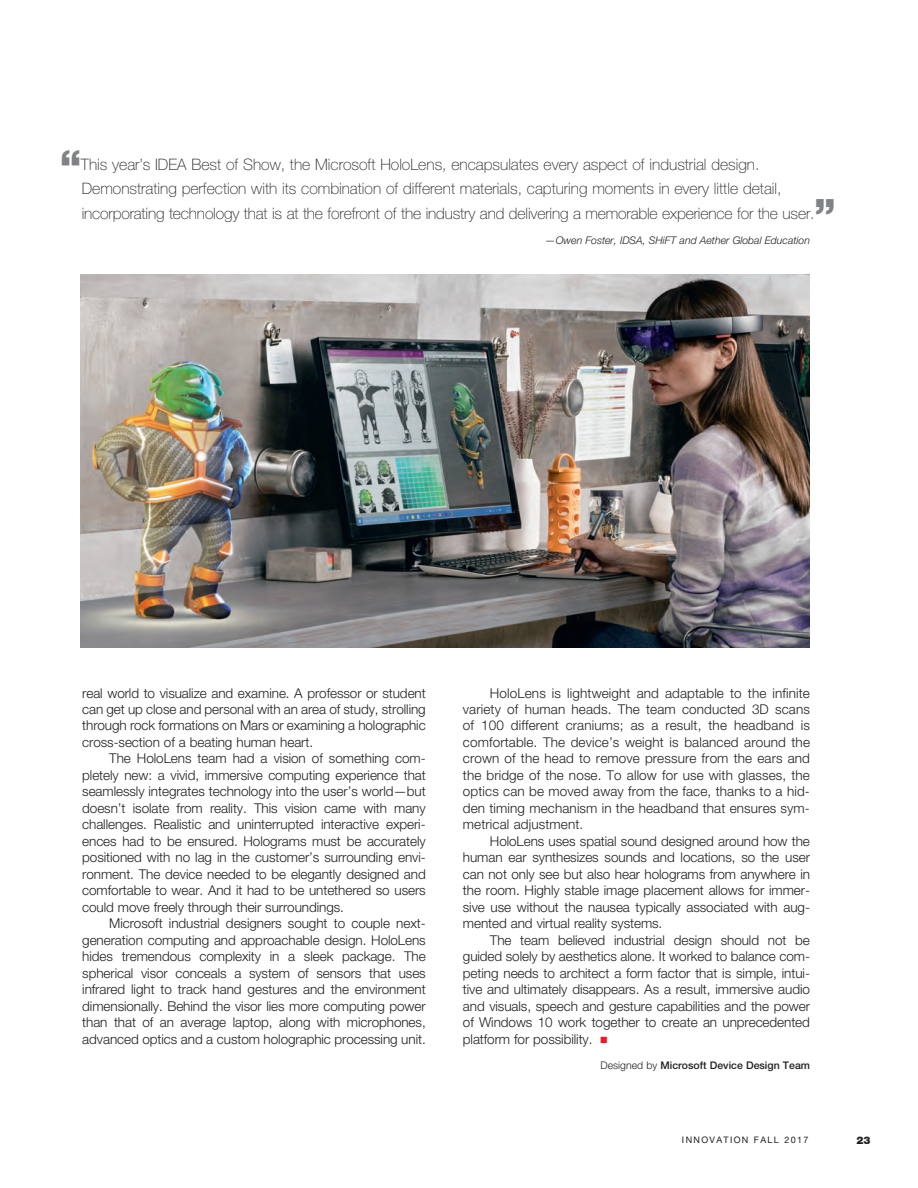
<style>
.page{position:relative;width:918px;height:1188px;background:#fff}
.page>*{position:absolute;margin:0;border:0;box-sizing:border-box;transform-origin:0 0}
.t1{font:900 40.5px "Helvetica Neue LT Std";color:#808285}
.t2{font:100 15.75px/24.8px "Helvetica Neue LT Std";color:#231f20}
.t3{font:300 13.5px/16.5px "Helvetica Neue LT Std";letter-spacing:-.005em;color:#231f20;text-align:justify}
.t4{font:italic 300 10.5px "Helvetica Neue LT Std";color:#231f20}
.t5{font:500 10.5px "Helvetica Neue LT Std";color:#231f20}
.t6{font:900 10.5px "Helvetica Neue LT Std";color:#231f20}
.t7{font:9px "Helvetica Neue LT Std";letter-spacing:.15em;color:#231f20}
.s1{color:#ee1b2c}
.s2{font-weight:300}
</style>
<div class="page">
<img style="left:81px;top:275px;width:729px;height:373px">
<h1 class="t1" style="left:60px;top:140px;width:23px">“</h1>
<p class="t2" style="left:81px;top:152px;width:735px">This year’s IDEA Best of Show, the Microsoft HoloLens, encapsulates every aspect of industrial design.<br>Demonstrating perfection with its combination of different materials, capturing moments in every little detail, incorporating technology that is at the forefront of the industry and delivering a memorable experience for the user.</p>
<h1 class="t1" style="left:814px;top:189px;width:23px">”</h1>
<p class="t4" style="left:545px;top:234px;width:266px">—Owen Foster, IDSA, SHiFT and Aether Global Education</p>
<p class="t3" style="left:82px;top:684px;width:345px">real world to visualize and examine. A professor or student can get up close and personal with an area of study, strolling through rock formations on Mars or examining a holographic cross-section of a beating human heart.</p>
<p class="t3" style="left:82px;top:750px;width:345px;text-indent:27px">The HoloLens team had a vision of something com&shy;pletely new: a vivid, immersive computing experience that seamlessly integrates technology into the user’s world—but doesn’t isolate from reality. This vision came with many challenges. Realistic and uninterrupted interactive experi&shy;ences had to be ensured. Holograms must be accurately positioned with no lag in the customer’s surrounding envi&shy;ronment. The device needed to be elegantly designed and comfortable to wear. And it had to be untethered so users could move freely through their surroundings.</p>
<p class="t3" style="left:82px;top:915px;width:345px;text-indent:27px">Microsoft industrial designers sought to couple next&shy;generation computing and approachable design. HoloLens hides tremendous complexity in a sleek package. The spherical visor conceals a system of sensors that uses infrared light to track hand gestures and the environment dimensionally. Behind the visor lies more computing power than that of an average laptop, along with microphones, advanced optics and a custom holographic processing unit.</p>
<p class="t3" style="left:463px;top:684px;width:349px;text-indent:27px">HoloLens is lightweight and adaptable to the infinite variety of human heads. The team conducted 3D scans of 100 different craniums; as a result, the headband is comfortable. The device’s weight is balanced around the crown of the head to remove pressure from the ears and the bridge of the nose. To allow for use with glasses, the optics can be moved away from the face, thanks to a hid&shy;den timing mechanism in the headband that ensures sym&shy;metrical adjustment.</p>
<p class="t3" style="left:463px;top:833px;width:349px;text-indent:27px">HoloLens uses spatial sound designed around how the human ear synthesizes sounds and locations, so the user can not only see but also hear holograms from anywhere in the room. Highly stable image placement allows for immer&shy;sive use without the nausea typically associated with aug&shy;mented and virtual reality systems.</p>
<p class="t3" style="left:463px;top:932px;width:349px;text-indent:27px">The team believed industrial design should not be guided solely by aesthetics alone. It worked to balance com&shy;peting needs to architect a form factor that is simple, intui&shy;tive and ultimately disappears. As a result, immersive audio and visuals, speech and gesture capabilities and the power of Windows 10 work together to create an unprecedented platform for possibility. <span class="s1">■</span></p>
<p class="t5" style="left:601px;top:1059px;width:211px"><span class="s2">Designed by</span> Microsoft Device Design Team</p>
<p class="t7" style="left:682px;top:1135px;width:128px">INNOVATION FALL 2017</p>
<p class="t6" style="left:856px;top:1134px;width:16px">23</p>
</div>
